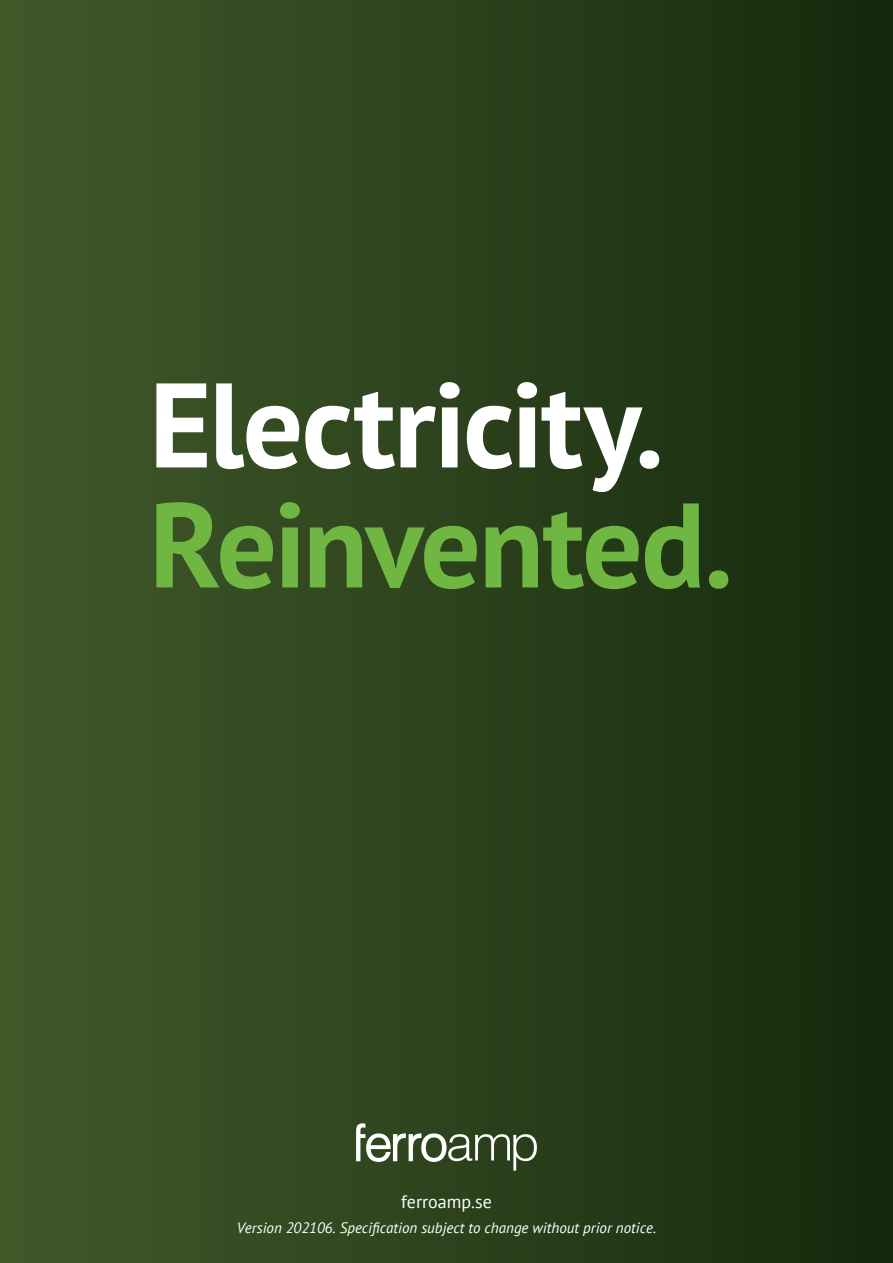
<style>
.page{position:relative;width:893px;height:1263px;background:#fff}
.page>*{position:absolute;margin:0;border:0;box-sizing:border-box;transform-origin:0 0}
.t1{font:700 120px "PT Sans";letter-spacing:-.02em;color:#fff}
.t2{font:700 120px "PT Sans";letter-spacing:-.02em;color:#6fb642}
.t3{font:18px "PT Sans";color:#fff}
.t4{font:italic 15px "PT Sans";color:#fff}
</style>
<div class="page">
<div style="left:0;top:0;width:893px;height:1263px;background:linear-gradient(to right,#415a2b,#15290d)"></div>
<svg style="left:356px;top:1123px;width:181px;height:47px"></svg>
<h1 class="t1" style="left:149px;top:345px;width:516px">Electricity.</h1>
<h1 class="t2" style="left:149px;top:465px;width:586px">Reinvented.</h1>
<p class="t3" style="left:401px;top:1190px;width:92px">ferroamp.se</p>
<p class="t4" style="left:237px;top:1218px;width:421px">Version 202106. Specification subject to change without prior notice.</p>
</div>
